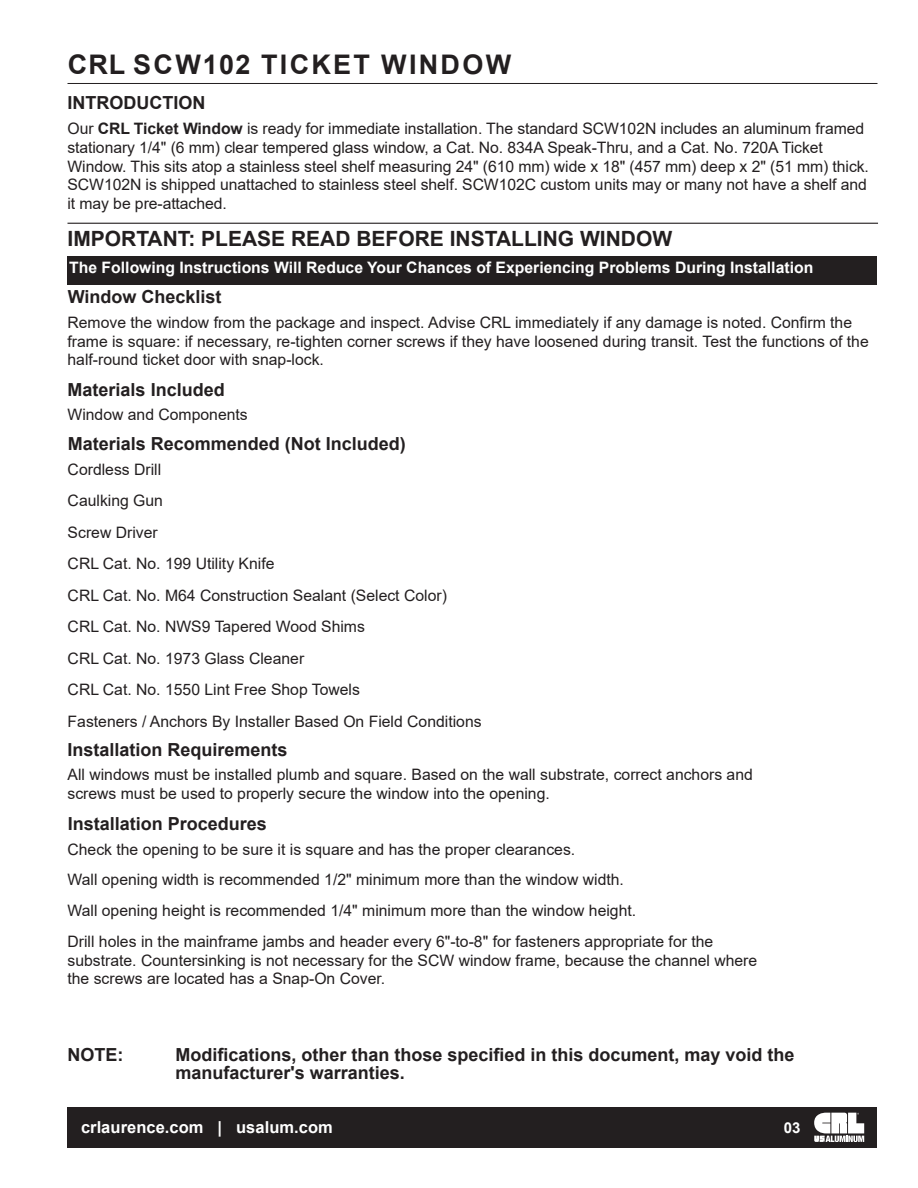
<style>
.page{position:relative;width:918px;height:1188px;background:#fff}
.page>*{position:absolute;margin:0;border:0;box-sizing:border-box;transform-origin:0 0}
.t1{font:700 27px "Arial";letter-spacing:.085em;color:#231f20}
._18pt_-Helv75-LEFT_T{font:700 21px "Arial";color:#231f20}
._18pt_-Helv75-LEFT_T-2{font:700 18px "Arial";color:#231f20}
.Caption-10pt-11pt_He{font:700 18px "Arial";color:#231f20}
.t2{font:700 16.5px "Arial";letter-spacing:.005em;color:#fff}
.Body_Text_9_5pt-12pt{font:15.75px/18.8px "Arial";color:#231f20}
._18pt_-Helv75-LEFT_T-3{font:700 15.75px "Arial";color:#fff}
.t3{font:700 15px "Arial";color:#fff}
.s1{font-weight:700}
</style>
<div class="page">
<hr style="left:68px;top:83px;width:810px;height:1px;background:#231f20">
<div style="left:68px;top:1107px;width:810px;height:41px;background:#231f20"></div>
<svg style="left:814px;top:1113px;width:50px;height:29px"></svg>
<hr style="left:68px;top:223px;width:810px;height:1px;background:#231f20">
<div style="left:67px;top:256px;width:810px;height:28px;background:#231f20"></div>
<h1 class="t1" style="left:68px;top:45px;width:445px">CRL SCW102 TICKET WINDOW</h1>
<p class="_18pt_-Helv75-LEFT_T-2" style="left:68px;top:90px;width:139px">INTRODUCTION</p>
<p class="Body_Text_9_5pt-12pt" style="left:68px;top:119px;width:798px">Our <span class="s1">CRL Ticket Window</span> is ready for immediate installation. The standard SCW102N includes an aluminum framed</p>
<p class="Body_Text_9_5pt-12pt" style="left:68px;top:138px;width:757px">stationary 1/4" (6 mm) clear tempered glass window, a Cat. No. 834A Speak-Thru, and a Cat. No. 720A Ticket</p>
<p class="Body_Text_9_5pt-12pt" style="left:68px;top:156px;width:803px">Window. This sits atop a stainless steel shelf measuring 24" (610 mm) wide x 18" (457 mm) deep x 2" (51 mm) thick.<br>SCW102N is shipped unattached to stainless steel shelf. SCW102C custom units may or many not have a shelf and it may be pre-attached.</p>
<p class="_18pt_-Helv75-LEFT_T" style="left:68px;top:224px;width:606px">IMPORTANT: PLEASE READ BEFORE INSTALLING WINDOW</p>
<p class="_18pt_-Helv75-LEFT_T-3" style="left:69px;top:256px;width:746px">The Following Instructions Will Reduce Your Chances of Experiencing Problems During Installation</p>
<p class="_18pt_-Helv75-LEFT_T-2" style="left:68px;top:284px;width:155px">Window Checklist</p>
<p class="Body_Text_9_5pt-12pt" style="left:68px;top:313px;width:786px">Remove the window from the package and inspect. Advise CRL immediately if any damage is noted. Confirm the</p>
<p class="Body_Text_9_5pt-12pt" style="left:68px;top:332px;width:803px">frame is square: if necessary, re-tighten corner screws if they have loosened during transit. Test the functions of the</p>
<p class="Body_Text_9_5pt-12pt" style="left:68px;top:350px;width:258px">half-round ticket door with snap-lock.</p>
<p class="_18pt_-Helv75-LEFT_T-2" style="left:68px;top:376px;width:159px">Materials Included</p>
<p class="Body_Text_9_5pt-12pt" style="left:68px;top:405px;width:182px">Window and Components</p>
<p class="_18pt_-Helv75-LEFT_T-2" style="left:68px;top:431px;width:340px">Materials Recommended (Not Included)</p>
<p class="Body_Text_9_5pt-12pt" style="left:68px;top:460px;width:95px">Cordless Drill</p>
<p class="Body_Text_9_5pt-12pt" style="left:68px;top:491px;width:97px">Caulking Gun</p>
<p class="Body_Text_9_5pt-12pt" style="left:68px;top:523px;width:92px">Screw Driver</p>
<p class="Body_Text_9_5pt-12pt" style="left:68px;top:554px;width:208px">CRL Cat. No. 199 Utility Knife</p>
<p class="Body_Text_9_5pt-12pt" style="left:68px;top:586px;width:381px">CRL Cat. No. M64 Construction Sealant (Select Color)</p>
<p class="Body_Text_9_5pt-12pt" style="left:68px;top:617px;width:299px">CRL Cat. No. NWS9 Tapered Wood Shims</p>
<p class="Body_Text_9_5pt-12pt" style="left:68px;top:649px;width:238px">CRL Cat. No. 1973 Glass Cleaner</p>
<p class="Body_Text_9_5pt-12pt" style="left:68px;top:680px;width:294px">CRL Cat. No. 1550 Lint Free Shop Towels</p>
<p class="Body_Text_9_5pt-12pt" style="left:68px;top:712px;width:416px">Fasteners / Anchors By Installer Based On Field Conditions</p>
<p class="_18pt_-Helv75-LEFT_T-2" style="left:68px;top:737px;width:222px">Installation Requirements</p>
<p class="Body_Text_9_5pt-12pt" style="left:68px;top:765px;width:687px">All windows must be installed plumb and square. Based on the wall substrate, correct anchors and</p>
<p class="Body_Text_9_5pt-12pt" style="left:68px;top:784px;width:484px">screws must be used to properly secure the window into the opening.</p>
<p class="_18pt_-Helv75-LEFT_T-2" style="left:68px;top:811px;width:201px">Installation Procedures</p>
<p class="Body_Text_9_5pt-12pt" style="left:68px;top:840px;width:509px">Check the opening to be sure it is square and has the proper clearances.</p>
<p class="Body_Text_9_5pt-12pt" style="left:68px;top:870px;width:558px">Wall opening width is recommended 1/2" minimum more than the window width.</p>
<p class="Body_Text_9_5pt-12pt" style="left:68px;top:901px;width:570px">Wall opening height is recommended 1/4" minimum more than the window height.</p>
<p class="Body_Text_9_5pt-12pt" style="left:68px;top:932px;width:647px">Drill holes in the mainframe jambs and header every 6"-to-8" for fasteners appropriate for the</p>
<p class="Body_Text_9_5pt-12pt" style="left:68px;top:951px;width:691px">substrate. Countersinking is not necessary for the SCW window frame, because the channel where</p>
<p class="Body_Text_9_5pt-12pt" style="left:68px;top:969px;width:319px">the screws are located has a Snap-On Cover.</p>
<p class="Caption-10pt-11pt_He" style="left:67px;top:1042px;width:57px">NOTE:</p>
<p class="Caption-10pt-11pt_He" style="left:175px;top:1042px;width:621px">Modifications, other than those specified in this document, may void the</p>
<p class="Caption-10pt-11pt_He" style="left:175px;top:1060px;width:231px">manufacturer's warranties.</p>
<p class="t2" style="left:81px;top:1116px;width:253px">crlaurence.com | usalum.com</p>
<p class="t3" style="left:784px;top:1117px;width:18px">03</p>
</div>
